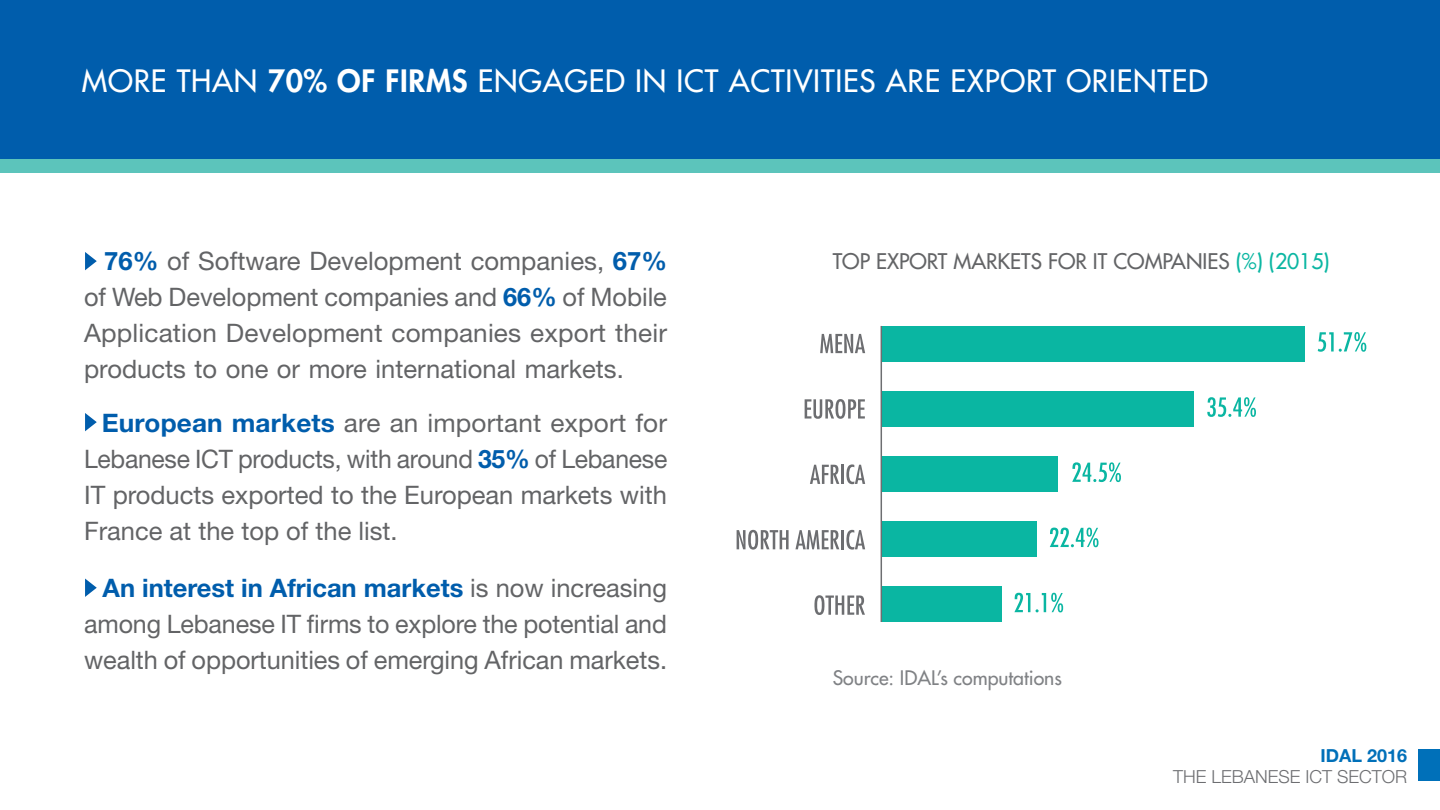
<style>
.page{position:relative;width:1440px;height:810px;background:#fff}
.page>*{position:absolute;margin:0;border:0;box-sizing:border-box;transform-origin:0 0}
.t1{font:500 30px "Futura Std";letter-spacing:.025em;color:#fff}
.t2{font:25.5px/36px "Helvetica Neue LT Std";color:#636466;text-align:justify}
.t3{font:500 21px "Futura Std";color:#636466}
.t4{font:500 19.5px "Futura Std";color:#808285}
.t5{font:300 18px "Helvetica Neue LT Std";color:#6d6e71}
.t6{font:700 18px "Helvetica Neue LT Std";color:#0070b9}
.s1{font-weight:800}
.s2{font-weight:700;color:#005dac}
.s3{color:#0ab6a2}
</style>
<div class="page">
<div style="left:0;top:0;width:1440px;height:159px;background:#005dac"></div>
<div style="left:0;top:159px;width:1440px;height:14px;background:#5cc4bb"></div>
<div style="left:1418px;top:749px;width:22px;height:32px;background:#0070b9"></div>
<div style="left:881px;top:326px;width:424px;height:35px;background:#0ab6a2"></div>
<div style="left:881px;top:391px;width:312px;height:36px;background:#0ab6a2"></div>
<div style="left:881px;top:456px;width:177px;height:36px;background:#0ab6a2"></div>
<div style="left:881px;top:521px;width:156px;height:36px;background:#0ab6a2"></div>
<div style="left:881px;top:587px;width:121px;height:35px;background:#0ab6a2"></div>
<svg style="left:820px;top:334px;width:45px;height:19px"></svg>
<svg style="left:804px;top:399px;width:61px;height:20px"></svg>
<svg style="left:810px;top:465px;width:29px;height:19px"></svg>
<hr style="left:841px;top:465px;width:3px;height:19px;background:#6d6e71">
<svg style="left:846px;top:464px;width:19px;height:20px"></svg>
<svg style="left:736px;top:530px;width:52px;height:20px"></svg>
<svg style="left:795px;top:530px;width:44px;height:19px"></svg>
<hr style="left:841px;top:530px;width:3px;height:19px;background:#6d6e71">
<svg style="left:846px;top:530px;width:19px;height:20px"></svg>
<svg style="left:814px;top:595px;width:51px;height:20px"></svg>
<svg style="left:1014px;top:593px;width:49px;height:19px"></svg>
<svg style="left:1050px;top:528px;width:48px;height:19px"></svg>
<svg style="left:1072px;top:462px;width:49px;height:20px"></svg>
<svg style="left:1207px;top:397px;width:49px;height:20px"></svg>
<svg style="left:1317px;top:332px;width:49px;height:20px"></svg>
<hr style="left:880px;top:326px;width:2px;height:296px;background:#6d6e71">
<svg style="left:85px;top:579px;width:12px;height:18px"></svg>
<svg style="left:85px;top:413px;width:12px;height:18px"></svg>
<svg style="left:85px;top:252px;width:12px;height:18px"></svg>
<p class="t1" style="left:82px;top:62px;width:1127px">MORE THAN <span class="s1">70% OF FIRMS</span> ENGAGED IN ICT ACTIVITIES ARE EXPORT ORIENTED</p>
<p class="t2" style="left:84px;top:243px;width:584px;text-indent:20px"><span class="s2">76%</span> of Software Development companies, <span class="s2">67% </span>of Web Development companies and <span class="s2">66%</span> of Mobile Application Development companies export their products to one or more international markets.</p>
<p class="t2" style="left:84px;top:405px;width:585px;text-indent:18px"><span class="s2">European markets</span> are an important export for Lebanese ICT products, with around <span class="s2">35%</span> of Lebanese IT products exported to the European markets with France at the top of the list.</p>
<p class="t2" style="left:84px;top:570px;width:584px;text-indent:19px"><span class="s2">An interest in African markets</span> is now increasing among Lebanese IT firms to explore the potential and wealth of opportunities of emerging African markets.</p>
<p class="t3" style="left:833px;top:248px;width:498px">TOP EXPORT MARKETS FOR IT COMPANIES <span class="s3">%) )( 2015(</span></p>
<p class="t4" style="left:833px;top:666px;width:231px">Source: IDALs’ computations</p>
<p class="t6" style="left:1320px;top:745px;width:88px">IDAL 2016</p>
<p class="t5" style="left:1173px;top:766px;width:236px">THE LEBANESE ICT SECTOR</p>
</div>
